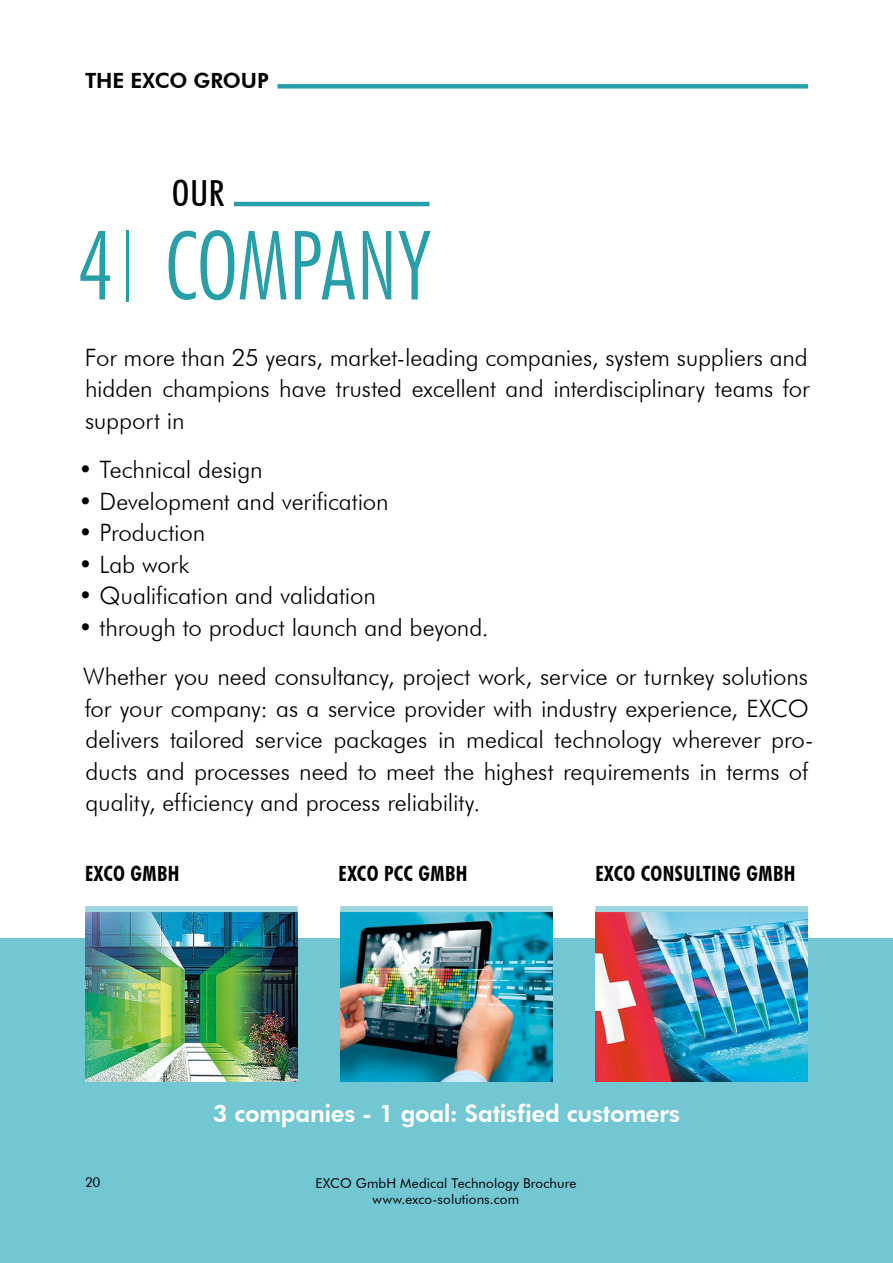
<style>
.page{position:relative;width:893px;height:1263px;background:#fff}
.page>*{position:absolute;margin:0;border:0;box-sizing:border-box;transform-origin:0 0}
.t1{font:300 condensed 96px "Futura BT";color:#289ea9}
.t2{font:500 condensed 36px "Futura BT";color:#000}
.t3{font:300 24px/31.5px "Futura BT";letter-spacing:-.005em;color:#000}
.t4{font:800 24px "Futura BT";letter-spacing:-.01em;color:#fff}
.t5{font:700 condensed 21px "Futura BT";letter-spacing:.02em;color:#000}
.t6{font:800 21px "Futura BT";letter-spacing:-.005em;color:#000}
.t7{font:13.5px/16.2px "Futura BT";letter-spacing:.01em;color:#000;text-align:center}
</style>
<div class="page">
<div style="left:0;top:939px;width:893px;height:324px;background:#73c7d2"></div>
<div style="left:277px;top:84px;width:531px;height:5px;background:#289ea9"></div>
<hr style="left:234px;top:202px;width:195px;height:4px;background:#289ea9">
<img style="left:85px;top:912px;width:213px;height:170px">
<div style="left:85px;top:906px;width:213px;height:6px;background:#9fd6de"></div>
<img style="left:340px;top:912px;width:213px;height:170px">
<div style="left:340px;top:906px;width:213px;height:6px;background:#9fd6de"></div>
<img style="left:595px;top:912px;width:213px;height:170px">
<div style="left:595px;top:906px;width:213px;height:6px;background:#9fd6de"></div>
<p class="t6" style="left:85px;top:68px;width:185px">THE EXCO GROUP</p>
<h2 class="t2" style="left:172px;top:171px;width:54px">OUR</h2>
<h1 class="t1" style="left:77px;top:207px;width:355px">4<sup>|</sup> COMPANY</h1>
<p class="t3" style="left:85px;top:341px;width:726px;text-align:justify">For more than 25 years, market-leading companies, system suppliers and hidden champions have trusted excellent and interdisciplinary teams for support in</p>
<p class="t3" style="left:78px;top:454px;width:186px">• Technical design</p>
<p class="t3" style="left:78px;top:485px;width:312px">• Development and verification</p>
<p class="t3" style="left:78px;top:517px;width:128px">• Production</p>
<p class="t3" style="left:78px;top:548px;width:112px">• Lab work</p>
<p class="t3" style="left:78px;top:580px;width:299px">• Qualification and validation</p>
<p class="t3" style="left:78px;top:602px;width:731px;line-height:49.5px">• through to product launch and beyond.<br>Whether you need consultancy, project work, service or turnkey solutions</p>
<p class="t3" style="left:85px;top:692px;width:730px">for your company: as a service provider with industry experience, EXCO delivers tailored service packages in medical technology wherever pro&shy;ducts and processes need to meet the highest requirements in terms of quality, efficiency and process reliability.</p>
<p class="t5" style="left:85px;top:861px;width:96px">EXCO GMBH</p>
<p class="t5" style="left:339px;top:861px;width:130px">EXCO PCC GMBH</p>
<p class="t5" style="left:595px;top:861px;width:202px">EXCO CONSULTING GMBH</p>
<p class="t7" style="left:85px;top:1174px;width:17px">20</p>
<p class="t4" style="left:213px;top:1099px;width:469px">3 companies - 1 goal: Satisfied customers</p>
<p class="t7" style="left:315px;top:1175px;width:262px">EXCO GmbH Medical Technology Brochure www.exco-solutions.com</p>
</div>
